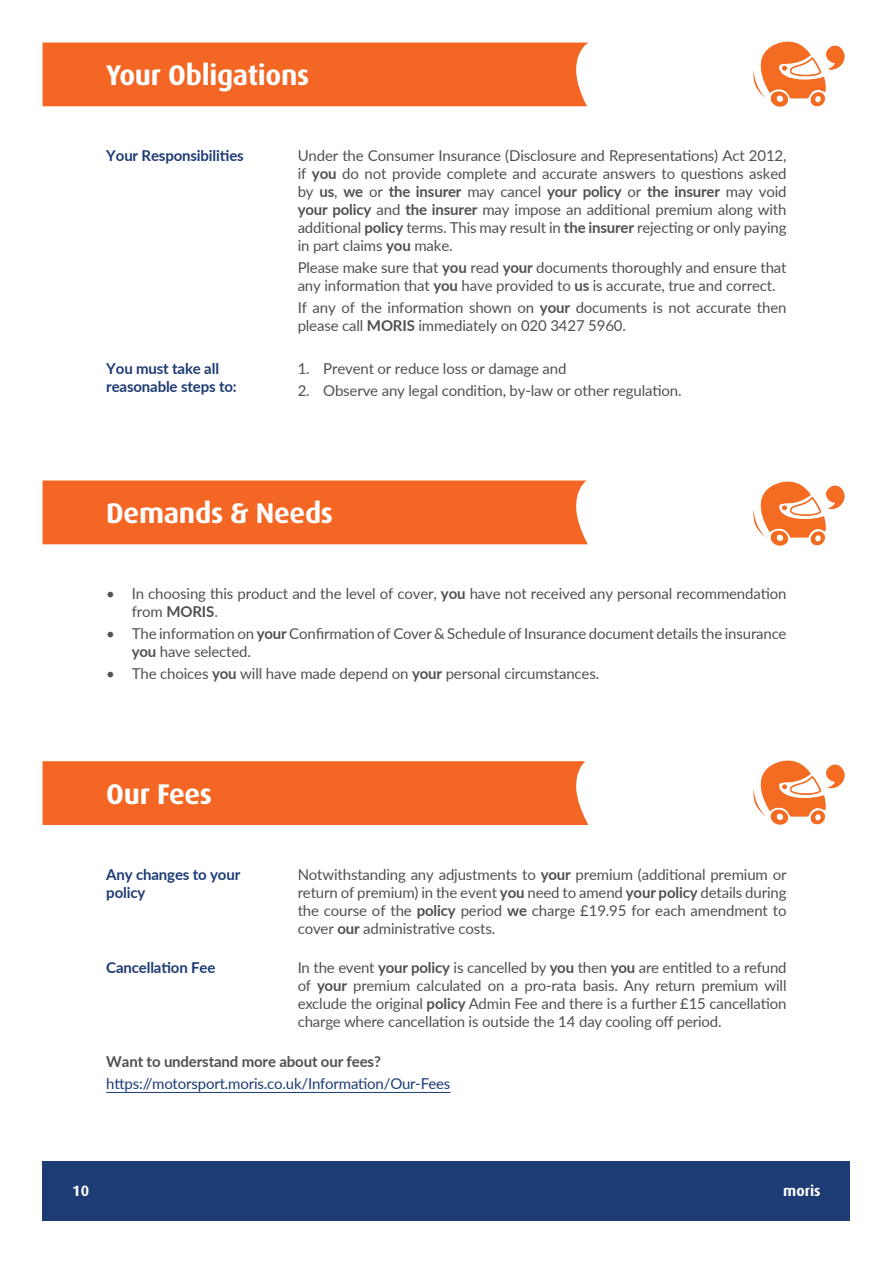
<style>
.page{position:relative;width:893px;height:1263px;background:#fff}
.page>*{position:absolute;margin:0;border:0;box-sizing:border-box;transform-origin:0 0}
.t1{font:700 28.5px "Dax";letter-spacing:-.01em;color:#fff}
.t2{font:15px/18px "Lato";letter-spacing:-.01em;color:#4f5151}
.t3{font:700 15px/18px "Lato";letter-spacing:-.01em;color:#1d3b74}
.t4{font:15px "Lato";letter-spacing:-.01em;color:#1d3b74}
.t5{font:700 15px "Lato";letter-spacing:-.01em;color:#4f5151}
.t6{font:700 15px "Dax";color:#fff}
.s1{font-weight:700}
</style>
<div class="page">
<div style="left:43px;top:1161px;width:807px;height:59px;background:#1d3b74"></div>
<img style="left:753px;top:41px;width:92px;height:66px">
<img style="left:753px;top:481px;width:92px;height:65px">
<hr style="left:106px;top:1092px;width:344px;height:1px;background:#1d3b74">
<img style="left:753px;top:760px;width:92px;height:65px">
<div style="left:43px;top:42px;width:546px;height:65px;background:#f36624"></div>
<div style="left:43px;top:480px;width:545px;height:65px;background:#f36624"></div>
<div style="left:43px;top:761px;width:546px;height:64px;background:#f36624"></div>
<h1 class="t1" style="left:106px;top:59px;width:205px">Your Obligations</h1>
<p class="t3" style="left:106px;top:146px;width:139px">Your Responsibilities</p>
<p class="t2" style="left:298px;top:146px;width:490px;text-align:justify">Under the Consumer Insurance (Disclosure and Representations) Act 2012, if <span class="s1">you</span> do not provide complete and accurate answers to questions asked by <span class="s1">us</span>, <span class="s1">we</span> or <span class="s1">the insurer</span> may cancel <span class="s1">your policy</span> or <span class="s1">the insurer</span> may void <span class="s1">your policy</span> and <span class="s1">the insurer</span> may impose an additional premium along with additional <span class="s1">policy</span> terms. This may result in <span class="s1">the insurer</span> rejecting or only paying in part claims <span class="s1">you</span> make.</p>
<p class="t2" style="left:298px;top:258px;width:490px">Please make sure that <span class="s1">you</span> read <span class="s1">your</span> documents thoroughly and ensure that any information that <span class="s1">you</span> have provided to <span class="s1">us</span> is accurate, true and correct.</p>
<p class="t2" style="left:298px;top:298px;width:490px">If any of the information shown on <span class="s1">your</span> documents is not accurate then please call <span class="s1">MORIS</span> immediately on 020 3427 5960.</p>
<p class="t3" style="left:106px;top:358px;width:132px">You must take all reasonable steps to:</p>
<p class="t2" style="left:298px;top:358px;width:270px">1. Prevent or reduce loss or damage and</p>
<p class="t2" style="left:298px;top:381px;width:385px">2. Observe any legal condition, by-law or other regulation.</p>
<h1 class="t1" style="left:106px;top:497px;width:228px">Demands &amp; Needs</h1>
<p class="t2" style="left:132px;top:584px;width:656px;text-indent:-26px">• In choosing this product and the level of cover, <span class="s1">you</span> have not received any personal recommendation from <span class="s1">MORIS</span>.</p>
<p class="t2" style="left:132px;top:624px;width:656px;text-indent:-26px">• The information on <span class="s1">your</span> Confirmation of Cover &amp; Schedule of Insurance document details the insurance <span class="s1">you</span> have selected.</p>
<p class="t2" style="left:106px;top:664px;width:494px">• The choices <span class="s1">you</span> will have made depend on <span class="s1">your</span> personal circumstances.</p>
<h1 class="t1" style="left:106px;top:778px;width:107px">Our Fees</h1>
<p class="t3" style="left:106px;top:864px;width:136px">Any changes to your policy</p>
<p class="t2" style="left:298px;top:864px;width:490px;text-align:justify">Notwithstanding any adjustments to <span class="s1">your</span> premium (additional premium or return of premium) in the event <span class="s1">you</span> need to amend <span class="s1">your policy</span> details during the course of the <span class="s1">policy</span> period <span class="s1">we</span> charge £19.95 for each amendment to cover <span class="s1">our</span> administrative costs.</p>
<p class="t3" style="left:106px;top:958px;width:111px">Cancellation Fee</p>
<p class="t2" style="left:298px;top:958px;width:490px;text-align:justify">In the event <span class="s1">your policy</span> is cancelled by <span class="s1">you</span> then <span class="s1">you</span> are entitled to a refund of <span class="s1">your</span> premium calculated on a pro-rata basis. Any return premium will exclude the original <span class="s1">policy</span> Admin Fee and there is a further £15 cancellation charge where cancellation is outside the 14 day cooling off period.</p>
<p class="t5" style="left:106px;top:1050px;width:276px">Want to understand more about our fees?</p>
<p class="t4" style="left:106px;top:1073px;width:346px">https://motorsport.moris.co.uk/Information/Our-Fees</p>
<p class="t6" style="left:72px;top:1183px;width:18px">10</p>
<p class="t6" style="left:783px;top:1183px;width:39px">moris</p>
</div>
